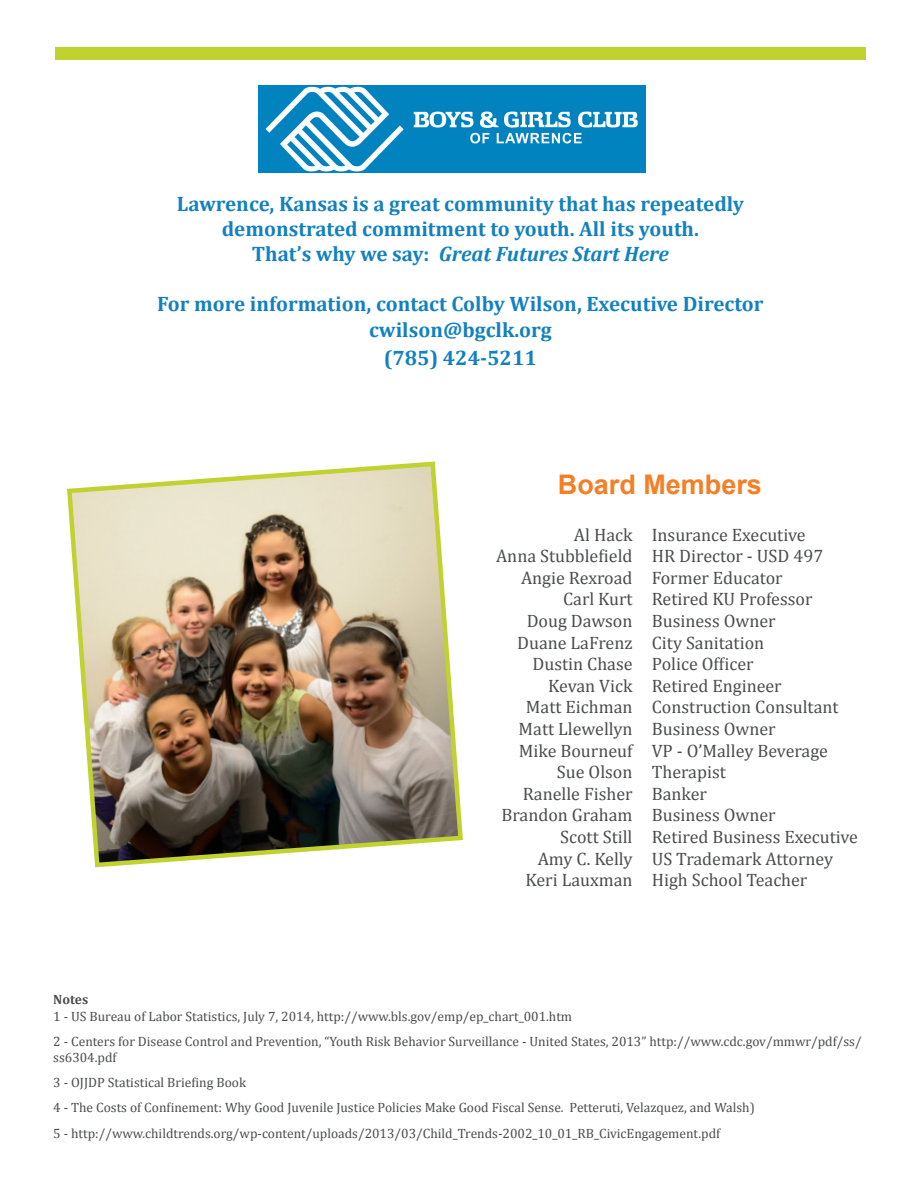
<style>
.page{position:relative;width:918px;height:1188px;background:#fff}
.page>*{position:absolute;margin:0;border:0;box-sizing:border-box;transform-origin:0 0}
.Sub_head{font:700 27px "Arial";color:#f47f26}
.Pull_Out{font:700 21px "Cambria";color:#1281bf}
.Pull_Out-2{font:italic 700 21px "Cambria";color:#1281bf}
.t1{font:18px "Cambria";color:#4b4c4d}
.t2{font:13.5px/16.2px "Cambria";color:#4b4c4d}
.t3{font:700 13.5px "Cambria";color:#4b4c4d}
.s1{font-style:normal}
</style>
<div class="page">
<div style="left:55px;top:47px;width:811px;height:13px;background:#c0d230"></div>
<img style="left:258px;top:85px;width:387px;height:87px">
<img style="left:67px;top:461px;width:396px;height:407px">
<p class="Pull_Out" style="left:177px;top:189px;width:569px">Lawrence, Kansas is a great community that has repeatedly</p>
<p class="Pull_Out" style="left:222px;top:214px;width:479px">demonstrated commitment to youth. All its youth.</p>
<p class="Pull_Out-2" style="left:252px;top:239px;width:419px"><span class="s1">That’s why we say:</span> Great Futures Start Here</p>
<p class="Pull_Out" style="left:157px;top:289px;width:608px">For more information, contact Colby Wilson, Executive Director</p>
<p class="Pull_Out" style="left:369px;top:315px;width:184px">cwilson@bgclk.org</p>
<p class="Pull_Out" style="left:384px;top:343px;width:155px">(785) 424-5211</p>
<p class="Sub_head" style="left:558px;top:467px;width:206px">Board Members</p>
<p class="t1" style="left:574px;top:524px;width:60px">Al Hack</p>
<p class="t1" style="left:496px;top:545px;width:138px">Anna Stubblefield</p>
<p class="t1" style="left:521px;top:567px;width:113px">Angie Rexroad</p>
<p class="t1" style="left:563px;top:589px;width:71px">Carl Kurt</p>
<p class="t1" style="left:527px;top:610px;width:107px">Doug Dawson</p>
<p class="t1" style="left:517px;top:632px;width:117px">Duane LaFrenz</p>
<p class="t1" style="left:533px;top:653px;width:102px">Dustin Chase</p>
<p class="t1" style="left:548px;top:675px;width:86px">Kevan Vick</p>
<p class="t1" style="left:526px;top:697px;width:108px">Matt Eichman</p>
<p class="t1" style="left:519px;top:718px;width:115px">Matt Llewellyn</p>
<p class="t1" style="left:519px;top:740px;width:115px">Mike Bourneuf</p>
<p class="t1" style="left:557px;top:761px;width:77px">Sue Olson</p>
<p class="t1" style="left:523px;top:783px;width:111px">Ranelle Fisher</p>
<p class="t1" style="left:501px;top:805px;width:133px">Brandon Graham</p>
<p class="t1" style="left:560px;top:826px;width:74px">Scott Still</p>
<p class="t1" style="left:538px;top:848px;width:96px">Amy C. Kelly</p>
<p class="t1" style="left:526px;top:869px;width:109px">Keri Lauxman</p>
<p class="t1" style="left:652px;top:524px;width:155px">Insurance Executive</p>
<p class="t1" style="left:652px;top:545px;width:173px">HR Director - USD 497</p>
<p class="t1" style="left:652px;top:567px;width:132px">Former Educator</p>
<p class="t1" style="left:652px;top:589px;width:162px">Retired KU Professor</p>
<p class="t1" style="left:652px;top:610px;width:125px">Business Owner</p>
<p class="t1" style="left:652px;top:632px;width:114px">City Sanitation</p>
<p class="t1" style="left:652px;top:653px;width:103px">Police Officer</p>
<p class="t1" style="left:652px;top:675px;width:131px">Retired Engineer</p>
<p class="t1" style="left:652px;top:697px;width:188px">Construction Consultant</p>
<p class="t1" style="left:652px;top:718px;width:125px">Business Owner</p>
<p class="t1" style="left:652px;top:740px;width:178px">VP - O’Malley Beverage</p>
<p class="t1" style="left:652px;top:761px;width:76px">Therapist</p>
<p class="t1" style="left:652px;top:783px;width:57px">Banker</p>
<p class="t1" style="left:652px;top:805px;width:125px">Business Owner</p>
<p class="t1" style="left:652px;top:826px;width:208px">Retired Business Executive</p>
<p class="t1" style="left:652px;top:848px;width:183px">US Trademark Attorney</p>
<p class="t1" style="left:652px;top:869px;width:157px">High School Teacher</p>
<p class="t3" style="left:53px;top:990px;width:36px">Notes</p>
<p class="t2" style="left:53px;top:1008px;width:520px">1 - US Bureau of Labor Statistics, July 7, 2014, http://www.bls.gov/emp/ep_chart_001.htm</p>
<p class="t2" style="left:53px;top:1033px;width:810px">2 - Centers for Disease Control and Prevention, “Youth Risk Behavior Surveillance - United States, 2013” http://www.cdc.gov/mmwr/pdf/ss/ ss6304.pdf</p>
<p class="t2" style="left:53px;top:1074px;width:194px">3 - OJJDP Statistical Briefing Book</p>
<p class="t2" style="left:53px;top:1100px;width:703px">4 - The Costs of Confinement: Why Good Juvenile Justice Policies Make Good Fiscal Sense. Petteruti, Velazquez, and Walsh)</p>
<p class="t2" style="left:53px;top:1125px;width:669px">5 - http://www.childtrends.org/wp-content/uploads/2013/03/Child_Trends-2002_10_01_RB_CivicEngagement.pdf</p>
</div>
